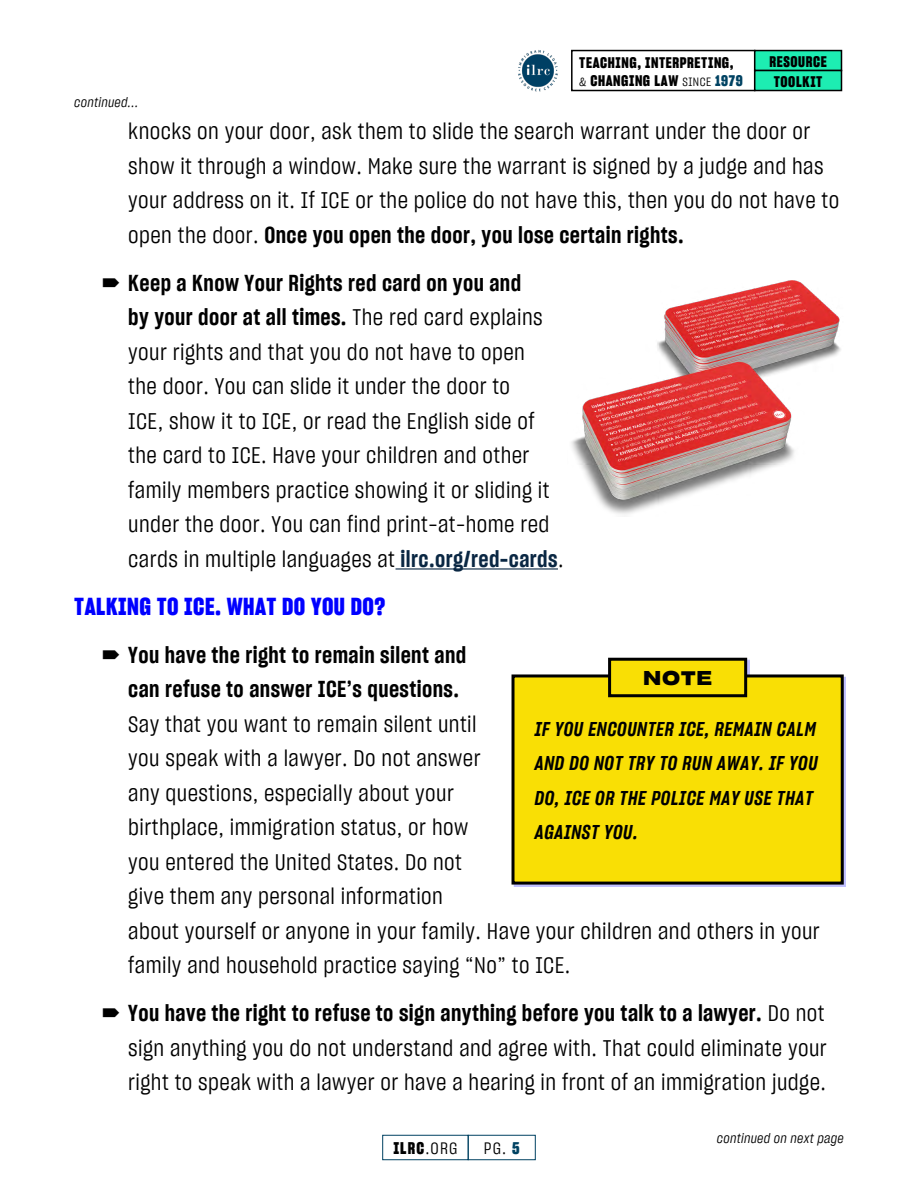
<style>
.page{position:relative;width:918px;height:1188px;background:#fff}
.page>*{position:absolute;margin:0;border:0;box-sizing:border-box;transform-origin:0 0}
.t1{font:24px "Sharp Grotesk Bold 15";letter-spacing:.02em;color:#00f}
.t2{font:22.5px/34.5px "Sharp Grotesk Book 15";letter-spacing:.02em;color:#000}
.t3{font:19.5px/34.5px "Sharp Grotesk Sm Bold Italic 15";letter-spacing:.03em;color:#000}
.t4{font:19.5px "Sharp Grotesk Sm Bold 25";color:#000101}
.t5{font:16.5px "Sharp Grotesk Bold 15";color:#000}
.t6{font:16.5px "Sharp Grotesk Book 15";color:#000}
.t7{font:15px/18px "Sharp Grotesk Bold 15";letter-spacing:.04em;color:#000}
.t8{font:13.5px "Sharp Grotesk Book Italic 15";letter-spacing:.02em;color:#000}
.s1{font-family:"Sharp Grotesk Book 15";font-size:12px}
.s2{color:#004262}
.s3{font-family:"Sharp Grotesk Sm Bold 15"}
.s4{font-family:"Sharp Grotesk Sm Bold 15";color:#0a2743}
.s5{font-family:"Sharp Grotesk Book 15"}
.s6{font-family:"Sharp Grotesk Bold 15";color:#004262}
</style>
<div class="page">
<div style="left:571px;top:50px;width:184px;height:41px;border:2px solid #000"></div>
<div style="left:755px;top:51px;width:87px;height:20px;background:#1dedb2"></div>
<div style="left:754px;top:50px;width:88px;height:21px;border:2px solid #000"></div>
<div style="left:755px;top:71px;width:87px;height:20px;background:#1dedb2"></div>
<div style="left:754px;top:70px;width:88px;height:21px;border:2px solid #000"></div>
<img style="left:518px;top:50px;width:40px;height:41px">
<div style="left:382px;top:1135px;width:87px;height:25px;border:1px solid #004262"></div>
<div style="left:468px;top:1135px;width:68px;height:25px;border:1px solid #004262"></div>
<hr style="left:396px;top:568px;width:162px;height:2px;background:#0a2743">
<div style="left:514px;top:660px;width:332px;height:227px;background:#00f;opacity:.25"></div>
<div style="left:513px;top:676px;width:329px;height:207px;background:#f9df05"></div>
<div style="left:512px;top:674px;width:332px;height:211px;border:3px solid #000"></div>
<div style="left:610px;top:659px;width:136px;height:37px;background:#f9df05"></div>
<div style="left:608px;top:658px;width:139px;height:39px;border:3px solid #000"></div>
<img style="left:571px;top:280px;width:270px;height:235px">
<p class="t8" style="left:74px;top:92px;width:66px">continued...</p>
<p class="t7" style="left:579px;top:53px;width:165px">TEACHING, INTERPRETING, <span class="s1">&amp;</span> CHANGING LAW <span class="s1">SINCE</span> <span class="s2">1979</span></p>
<p class="t7" style="left:769px;top:51px;width:59px;line-height:20px">RESOURCE<br>TOOLKIT</p>
<p class="t2" style="left:128px;top:113px;width:713px">knocks on your door, ask them to slide the search warrant under the door or show it through a window. Make sure the warrant is signed by a judge and has your address on it. If ICE or the police do not have this, then you do not have to open the door. <span class="s3">Once you open the door, you lose certain rights.</span></p>
<p class="t2" style="left:128px;top:265px;width:437px"><span class="s3">Keep a Know Your Rights red card on you and<br>by your door at all times.</span> The red card explains your rights and that you do not have to open<br>the door. You can slide it under the door to<br>ICE, show it to ICE, or read the English side of the card to ICE. Have your children and other family members practice showing it or sliding it under the door. You can find print-at-home red cards in multiple languages at <span class="s4">ilrc.org/red-cards</span>.</p>
<h3 class="t1" style="left:74px;top:590px;width:313px">TALKING TO ICE. WHAT DO YOU DO?</h3>
<p class="t2" style="left:128px;top:637px;width:693px"><span class="s3">You have the right to remain silent and<br>can refuse to answer ICE’s questions.<br></span>Say that you want to remain silent until<br>you speak with a lawyer. Do not answer<br>any questions, especially about your<br>birthplace, immigration status, or how<br>you entered the United States. Do not<br>give them any personal information<br>about yourself or anyone in your family. Have your children and others in your family and household practice saying “No” to ICE.</p>
<p class="t2" style="left:128px;top:995px;width:700px;text-align:justify"><span class="s3">You have the right to refuse to sign anything before you talk to a lawyer.</span> Do not sign anything you do not understand and agree with. That could eliminate your right to speak with a lawyer or have a hearing in front of an immigration judge.</p>
<p class="t4" style="left:643px;top:661px;width:70px">NOTE</p>
<p class="t3" style="left:535px;top:711px;width:284px">IF YOU ENCOUNTER ICE, REMAIN CALM<br>AND DO NOT TRY TO RUN AWAY. IF YOU<br>DO, ICE OR THE POLICE MAY USE THAT<br>AGAINST YOU.</p>
<p class="t5" style="left:393px;top:1137px;width:66px">ILRC<span class="s5">.ORG</span></p>
<p class="t6" style="left:484px;top:1137px;width:37px">PG. <span class="s6">5</span></p>
<p class="t8" style="left:717px;top:1129px;width:128px">continued on next page</p>
</div>
